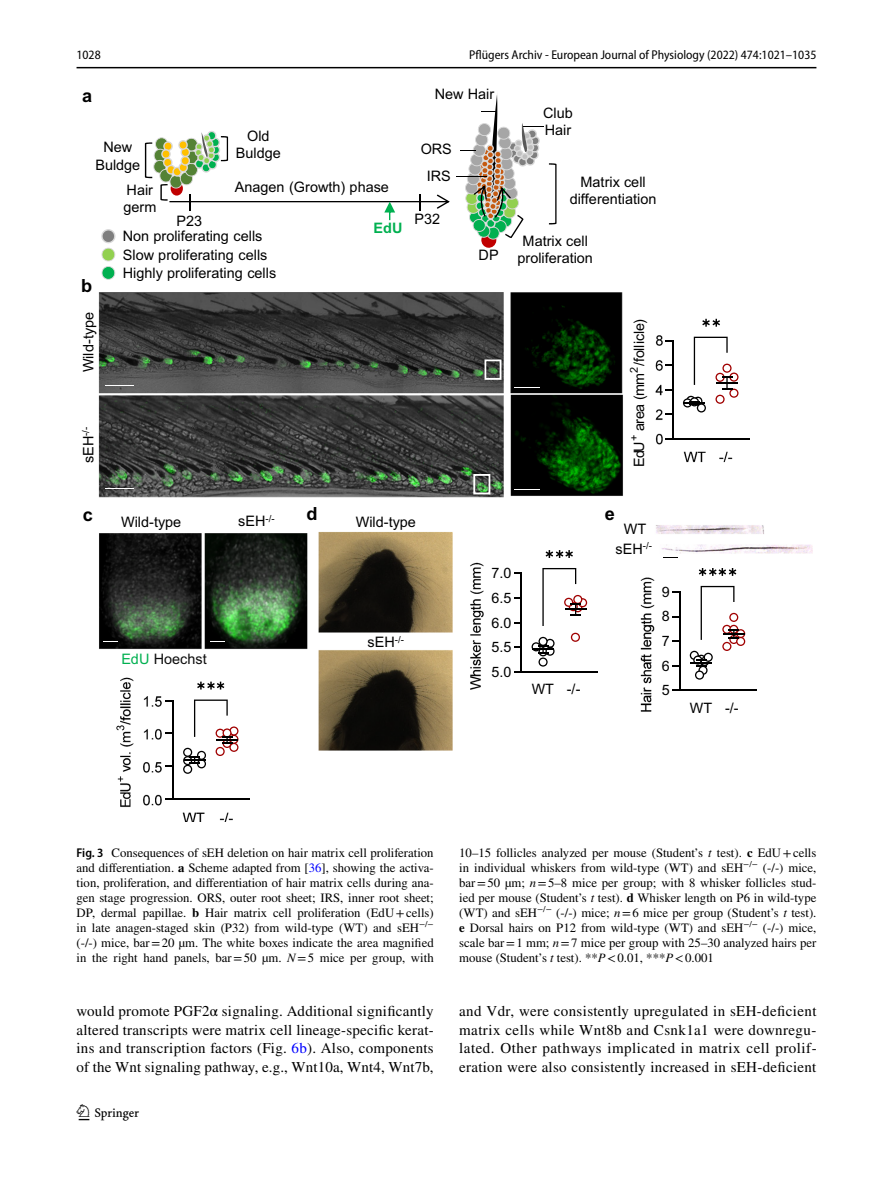
<style>
.page{position:relative;width:893px;height:1187px;background:#fff}
.page>*{position:absolute;margin:0;border:0;box-sizing:border-box;transform-origin:0 0}
.t1{font:22.5px "Springnew Regular 2";color:#000}
.t2{font:18.15px "Arial Bold 5";color:#000}
.t3{font:18.15px "Arial Bold 4";color:#000}
.t4{font:15px/18.8px "STIX";letter-spacing:.02em;color:#000;text-align:justify}
.t5{font:14.4px/17.4px "Arial 6";color:#000;text-align:center}
.t6{font:14.4px "Arial 5";color:#000}
.t7{font:14.4px/17.4px "Arial 7";color:#000}
.t8{font:14.4px "Arial 5";color:#0d0d0d}
.t9{font:14.4px "Arial Bold 6";color:#00b050}
.t10{font:12.75px/15px "STIX";color:#000;text-align:justify}
.t11{font:semi-condensed 12.75px "Myriad Pro";color:#000}
.s1{color:#00b050}
.s2{font-family:"Myriad Pro";font-weight:600;font-stretch:semi-condensed}
.s3{font-weight:700}
.s4{color:#00f}
.s5{font-style:italic}
</style>
<div class="page">
<hr style="left:77px;top:67px;width:739px;height:1px;background:#000">
<img style="left:99px;top:292px;width:713px;height:529px">
<svg style="left:103px;top:640px;width:14px;height:1px"></svg>
<svg style="left:211px;top:640px;width:14px;height:1px"></svg>
<hr style="left:172px;top:798px;width:78px;height:1px;background:#000">
<hr style="left:172px;top:700px;width:2px;height:99px;background:#000">
<svg style="left:166px;top:732px;width:6px;height:2px"></svg>
<svg style="left:183px;top:699px;width:55px;height:74px"></svg>
<svg style="left:197px;top:681px;width:27px;height:8px"></svg>
<hr style="left:672px;top:438px;width:78px;height:1px;background:#000">
<hr style="left:672px;top:340px;width:1px;height:99px;background:#000">
<svg style="left:683px;top:336px;width:55px;height:76px"></svg>
<svg style="left:702px;top:319px;width:18px;height:8px"></svg>
<hr style="left:521px;top:671px;width:77px;height:1px;background:#000">
<hr style="left:521px;top:572px;width:1px;height:100px;background:#000">
<svg style="left:514px;top:621px;width:7px;height:2px"></svg>
<svg style="left:514px;top:572px;width:7px;height:2px"></svg>
<svg style="left:571px;top:632px;width:9px;height:9px"></svg>
<svg style="left:532px;top:636px;width:23px;height:30px"></svg>
<hr style="left:532px;top:648px;width:22px;height:2px;background:#000">
<svg style="left:542px;top:568px;width:45px;height:58px"></svg>
<svg style="left:546px;top:550px;width:27px;height:8px"></svg>
<hr style="left:679px;top:689px;width:77px;height:1px;background:#000">
<hr style="left:679px;top:591px;width:1px;height:99px;background:#000">
<svg style="left:672px;top:664px;width:7px;height:2px"></svg>
<svg style="left:690px;top:586px;width:55px;height:93px"></svg>
<svg style="left:699px;top:568px;width:37px;height:8px"></svg>
<svg style="left:106px;top:385px;width:28px;height:1px"></svg>
<svg style="left:514px;top:387px;width:26px;height:1px"></svg>
<svg style="left:514px;top:489px;width:26px;height:1px"></svg>
<svg style="left:106px;top:488px;width:28px;height:1px"></svg>
<svg style="left:485px;top:359px;width:16px;height:21px"></svg>
<svg style="left:473px;top:474px;width:17px;height:20px"></svg>
<svg style="left:101px;top:229px;width:14px;height:51px"></svg>
<svg style="left:481px;top:232px;width:16px;height:16px"></svg>
<svg style="left:549px;top:163px;width:7px;height:61px"></svg>
<svg style="left:461px;top:95px;width:82px;height:144px"></svg>
<hr style="left:456px;top:176px;width:31px;height:1px;background:#000">
<svg style="left:145px;top:131px;width:305px;height:89px"></svg>
<svg style="left:663px;top:557px;width:14px;height:1px"></svg>
<p class="t11" style="left:77px;top:48px;width:26px">1028</p>
<p class="t11" style="left:469px;top:48px;width:349px">Pflügers Archiv - European Journal of Physiology (2022) 474:1021–1035</p>
<h2 class="t2" style="left:82px;top:85px;width:12px">a</h2>
<p class="t7" style="left:435px;top:86px;width:61px">New Hair</p>
<p class="t5" style="left:236px;top:127px;width:46px">Old<br>Buldge</p>
<p class="t5" style="left:95px;top:138px;width:46px">New<br>Buldge</p>
<p class="t5" style="left:123px;top:181px;width:34px;text-align:left">Hair germ</p>
<p class="t7" style="left:421px;top:141px;width:33px">ORS</p>
<p class="t7" style="left:427px;top:167px;width:26px">IRS</p>
<p class="t7" style="left:235px;top:179px;width:156px">Anagen (Growth) phase</p>
<p class="t9" style="left:374px;top:220px;width:30px">EdU</p>
<p class="t7" style="left:176px;top:212px;width:27px">P23</p>
<p class="t7" style="left:415px;top:210px;width:27px">P32</p>
<p class="t5" style="left:123px;top:227px;width:146px;line-height:18.3px;text-align:left">Non proliferating cells<br>Slow proliferating cells</p>
<h2 class="t2" style="left:81px;top:275px;width:13px">b</h2>
<p class="t6" style="left:80px;top:372px;width:62px;rotate:-90deg">Wild-type</p>
<p class="t6" style="left:80px;top:463px;width:38px;rotate:-90deg">sEH<sup>-/-</sup></p>
<p class="t5" style="left:123px;top:264px;width:155px">Highly proliferating cells</p>
<h2 class="t3" style="left:83px;top:504px;width:12px">c</h2>
<h2 class="t3" style="left:306px;top:502px;width:13px">d</h2>
<p class="t6" style="left:121px;top:513px;width:62px">Wild-type</p>
<p class="t6" style="left:238px;top:512px;width:38px">sEH<sup>-/-</sup></p>
<p class="t5" style="left:356px;top:513px;width:62px">Wild-type</p>
<p class="t7" style="left:479px;top:246px;width:22px">DP</p>
<p class="t7" style="left:543px;top:104px;width:31px">Club<br>Hair</p>
<p class="t5" style="left:570px;top:173px;width:88px">Matrix cell differentiation</p>
<p class="t5" style="left:517px;top:232px;width:77px">Matrix cell proliferation</p>
<p class="t6" style="left:631px;top:467px;width:149px;rotate:-90deg">EdU<sup>+</sup> area (mm<sup>2</sup>/follicle)</p>
<h2 class="t2" style="left:605px;top:503px;width:12px">e</h2>
<p class="t5" style="left:616px;top:519px;width:38px;line-height:19.6px">WT sEH<sup>-/-</sup></p>
<p class="t8" style="left:121px;top:650px;width:87px"><span class="s1">EdU</span> Hoechst</p>
<p class="t5" style="left:367px;top:633px;width:38px">sEH<sup>-/-</sup></p>
<p class="t6" style="left:492px;top:564px;width:21px">7.0</p>
<p class="t6" style="left:492px;top:589px;width:21px">6.5</p>
<p class="t6" style="left:492px;top:614px;width:21px">6.0</p>
<p class="t6" style="left:492px;top:638px;width:21px">5.5</p>
<p class="t6" style="left:492px;top:663px;width:21px">5.0</p>
<p class="t6" style="left:532px;top:681px;width:50px">WT -/-</p>
<p class="t6" style="left:662px;top:583px;width:9px">9</p>
<p class="t6" style="left:662px;top:608px;width:9px">8</p>
<p class="t6" style="left:662px;top:632px;width:9px">7</p>
<p class="t6" style="left:662px;top:657px;width:9px">6</p>
<p class="t6" style="left:662px;top:681px;width:9px">5</p>
<p class="t6" style="left:690px;top:699px;width:50px">WT -/-</p>
<p class="t10" style="left:77px;top:845px;width:359px"><span class="s2">Fig. 3</span> Consequences of sEH deletion on hair matrix cell proliferation and differentiation. <span class="s3">a</span> Scheme adapted from [<span class="s4">36</span>], showing the activa&shy;tion, proliferation, and differentiation of hair matrix cells during ana&shy;gen stage progression. ORS, outer root sheet; IRS, inner root sheet; DP, dermal papillae. <span class="s3">b</span> Hair matrix cell proliferation (EdU+cells) in late anagen-staged skin (P32) from wild-type (WT) and sEH<sup>−/− </sup>(-/-) mice, bar=20 µm. The white boxes indicate the area magnified in the right hand panels, bar=50 µm. <span class="s5">N</span>=5 mice per group, with</p>
<p class="t10" style="left:459px;top:845px;width:359px">10–15 follicles analyzed per mouse (Student’s <span class="s5">t</span> test). <span class="s3">c</span> EdU+cells in individual whiskers from wild-type (WT) and sEH<sup>−/−</sup> (-/-) mice, bar=50 µm; <span class="s5">n</span>=5–8 mice per group; with 8 whisker follicles stud&shy;ied per mouse (Student’s <span class="s5">t</span> test). <span class="s3">d</span> Whisker length on P6 in wild-type (WT) and sEH<sup>−/−</sup> (-/-) mice; <span class="s5">n</span>=6 mice per group (Student’s <span class="s5">t</span> test). <span class="s3">e</span> Dorsal hairs on P12 from wild-type (WT) and sEH<sup>−/−</sup> (-/-) mice, scale bar=1 mm; <span class="s5">n</span>=7 mice per group with 25–30 analyzed hairs per mouse (Student’s <span class="s5">t</span> test). **<span class="s5">P</span>&lt;0.01, ***<span class="s5">P</span>&lt;0.001</p>
<p class="t4" style="left:77px;top:1002px;width:359px">would promote PGF2α signaling. Additional significantly altered transcripts were matrix cell lineage-specific kerat&shy;ins and transcription factors (Fig. <span class="s4">6b</span>). Also, components of the Wnt signaling pathway, e.g., Wnt10a, Wnt4, Wnt7b,</p>
<p class="t4" style="left:459px;top:1002px;width:359px">and Vdr, were consistently upregulated in sEH-deficient matrix cells while Wnt8b and Csnk1a1 were downregu&shy;lated. Other pathways implicated in matrix cell prolif&shy;eration were also consistently increased in sEH-deficient</p>
<h1 class="t1" style="left:79px;top:1104px;width:62px">1 3</h1>
</div>
